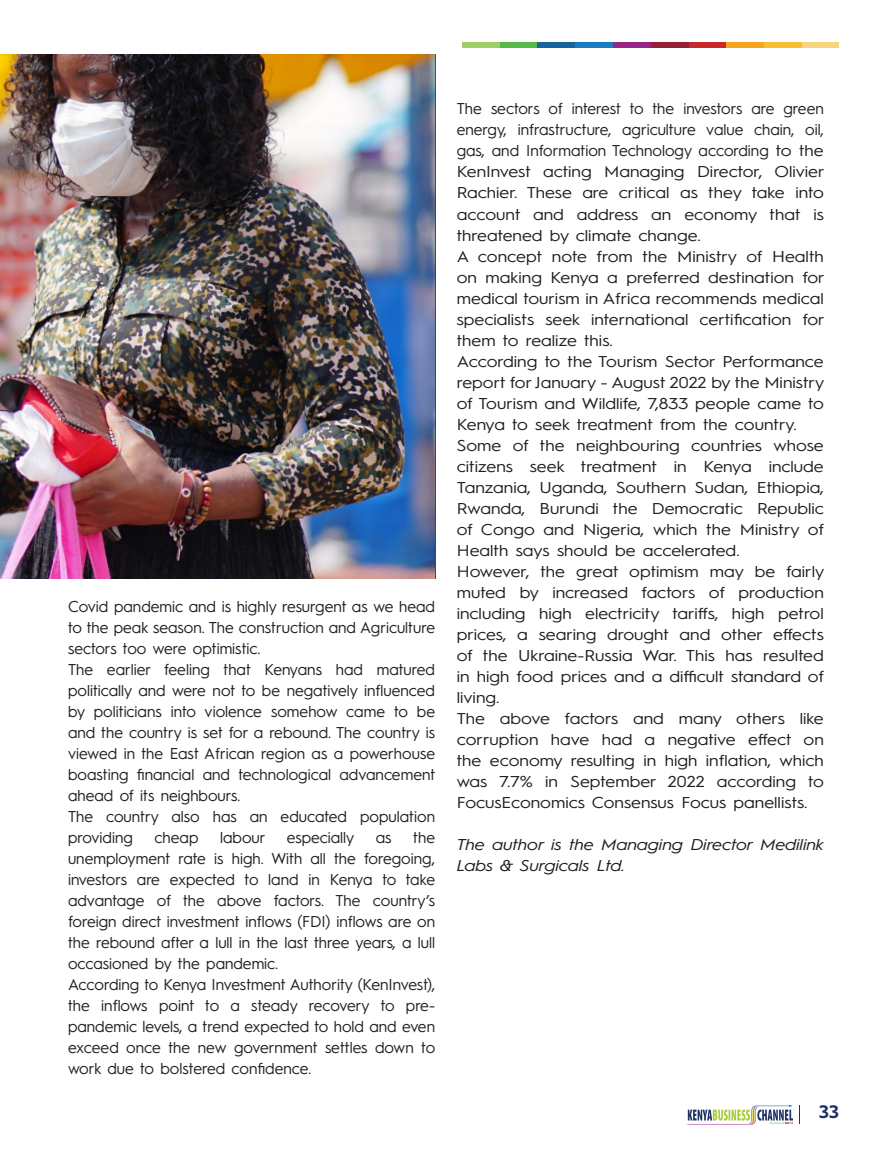
<style>
.page{position:relative;width:893px;height:1149px;background:#fff}
.page>*{position:absolute;margin:0;border:0;box-sizing:border-box;transform-origin:0 0}
.t1{font:700 18px "Kontrapunkt Bob";color:#1d3162}
.body_text{font:15.75px/21px "Hurme Geometric Sans 1";color:#231f20;text-align:justify}
.body_text-2{font:15.75px/21px "Hurme Geometric Sans 1";color:#231f20;text-align:justify;scale:1.13 1}
.body_text-3{font:italic 15.75px/21px "Hurme Geometric Sans 1";color:#231f20;scale:1.13 1}
</style>
<div class="page">
<img style="left:0;top:54px;width:435px;height:525px">
<div style="left:500px;top:42px;width:38px;height:6px;background:#55b94a"></div>
<div style="left:462px;top:42px;width:38px;height:6px;background:#9fce64"></div>
<div style="left:801px;top:42px;width:38px;height:6px;background:#f6d57e"></div>
<div style="left:764px;top:42px;width:37px;height:6px;background:#f9bd2f"></div>
<div style="left:726px;top:42px;width:38px;height:6px;background:#f5a41d"></div>
<div style="left:688px;top:42px;width:38px;height:6px;background:#c8292b"></div>
<div style="left:651px;top:42px;width:37px;height:6px;background:#971e37"></div>
<div style="left:613px;top:42px;width:38px;height:6px;background:#972587"></div>
<div style="left:575px;top:42px;width:38px;height:6px;background:#1b7cc1"></div>
<div style="left:538px;top:42px;width:37px;height:6px;background:#1566a0"></div>
<svg style="left:687px;top:1104px;width:106px;height:20px"></svg>
<svg style="left:799px;top:1105px;width:1px;height:18px"></svg>
<p class="body_text" style="left:68px;top:594px;width:369px">Covid pandemic and is highly resurgent as we head to the peak season. The construction and Agriculture sectors too were optimistic.</p>
<p class="body_text" style="left:68px;top:657px;width:369px">The earlier feeling that Kenyans had matured politically and were not to be negatively influenced by politicians into violence somehow came to be and the country is set for a rebound. The country is viewed in the East African region as a powerhouse boasting financial and technological advancement ahead of its neighbours.</p>
<p class="body_text" style="left:68px;top:804px;width:369px">The country also has an educated population providing</p>
<p class="body_text" style="left:68px;top:825px;width:369px;text-indent:345px">the unemployment rate is high. With all the foregoing, investors are expected to land in Kenya to take advantage of the above factors. The country’s foreign direct investment inflows (FDI) inflows are on the rebound after a lull in the last three years, a lull occasioned by the pandemic.</p>
<p class="body_text" style="left:68px;top:972px;width:369px">According to Kenya Investment Authority (KenInvest), the inflows point to a steady recovery to pre&shy;pandemic levels, a trend expected to hold and even exceed once the new government settles down to work due to bolstered confidence.</p>
<p class="body_text" style="left:155px;top:825px;width:45px">cheap</p>
<p class="body_text" style="left:220px;top:825px;width:47px">labour</p>
<p class="body_text" style="left:287px;top:825px;width:69px">especially</p>
<p class="body_text" style="left:376px;top:825px;width:17px">as</p>
<p class="body_text" style="left:457px;top:97px;width:369px">The sectors of interest to the investors are green energy, infrastructure, agriculture value chain, oil, gas, and Information Technology according to the KenInvest acting Managing Director, Olivier Rachier. These are critical as they take into account and address an economy that is threatened by climate change.</p>
<p class="body_text-2" style="left:457px;top:244px;width:327px">A concept note from the Ministry of Health on making Kenya a preferred destination for medical tourism in Africa recommends medical specialists seek international certification for them to realize this.</p>
<p class="body_text-2" style="left:457px;top:349px;width:327px">According to the Tourism Sector Performance report for January - August 2022 by the Ministry of Tourism and Wildlife, 7,833 people came to Kenya to seek treatment from the country.</p>
<p class="body_text-2" style="left:457px;top:433px;width:327px">Some of the neighbouring countries whose citizens seek treatment in Kenya include Tanzania, Uganda, Southern Sudan, Ethiopia, Rwanda, Burundi the Democratic Republic of Congo and Nigeria, which the Ministry of Health says should be accelerated.</p>
<p class="body_text-2" style="left:457px;top:559px;width:327px">However, the great optimism may be fairly muted by increased factors of production including high electricity tariffs, high petrol prices, a searing drought and other effects of the Ukraine-Russia War. This has resulted in high food prices and a difficult standard of living.</p>
<p class="body_text-2" style="left:457px;top:706px;width:326px">The above factors and many others like corruption have had a negative effect on the economy resulting in high inflation, which was 7.7% in September 2022 according to FocusEconomics Consensus Focus panellists.</p>
<p class="body_text-3" style="left:457px;top:832px;width:327px">The author is the Managing Director Medilink<br>Labs &amp; Surgicals Ltd.</p>
<p class="t1" style="left:819px;top:1101px;width:22px">33</p>
</div>
